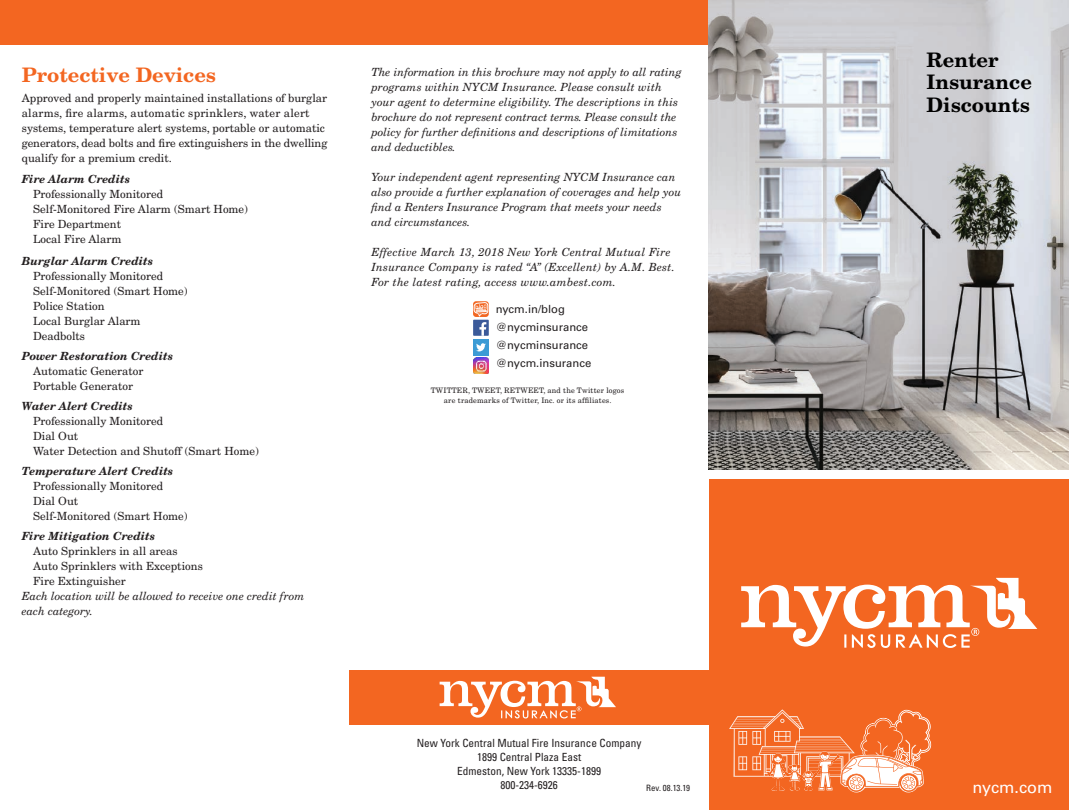
<style>
.page{position:relative;width:1069px;height:810px;background:#fff}
.page>*{position:absolute;margin:0;border:0;box-sizing:border-box;transform-origin:0 0}
.t1{font:700 20px/22.5px "New Century Schlbk LT Std";color:#010101}
.t2{font:700 20px "New Century Schlbk LT Std";color:#f36621}
.t3{font:16.25px "Univers LT Std";color:#fff}
.t4{font:11.25px/15px "New Century Schlbk LT Std";color:#231f20}
.t5{font:italic 11.25px/15px "New Century Schlbk LT Std";color:#231f20}
.t6{font:italic 11.25px/15px "New Century Schlbk LT Std";letter-spacing:.02em;color:#231f20}
.t7{font:italic 700 11.25px "New Century Schlbk LT Std";color:#231f20}
.t8{font:condensed 11.25px "Univers LT Std";color:#231f20}
.t9{font:11.25px "Univers LT Std";color:#231f20}
.t10{font:11.25px "New Century Schlbk LT Std";letter-spacing:.02em;color:#231f20}
.t11{font:condensed 8.75px "Univers LT Std";color:#231f20}
.t12{font:7.5px/10px "New Century Schlbk LT Std";letter-spacing:.02em;color:#231f20;text-align:center}
</style>
<div class="page">
<svg style="left:473px;top:301px;width:16px;height:16px"></svg>
<svg style="left:474px;top:302px;width:14px;height:14px"></svg>
<div style="left:473px;top:320px;width:16px;height:16px;background:#3b5a9a"></div>
<svg style="left:479px;top:322px;width:7px;height:14px"></svg>
<div style="left:473px;top:339px;width:16px;height:16px;background:#3c9bd5"></div>
<svg style="left:476px;top:343px;width:10px;height:8px"></svg>
<img style="left:473px;top:358px;width:16px;height:16px">
<div style="left:349px;top:670px;width:366px;height:55px;background:#f36621"></div>
<div style="left:0;top:0;width:1069px;height:45px;background:#f36621"></div>
<svg style="left:440px;top:677px;width:176px;height:41px"></svg>
<img style="left:709px;top:0;width:360px;height:470px">
<div style="left:709px;top:479px;width:360px;height:331px;background:#f36621"></div>
<svg style="left:741px;top:578px;width:296px;height:70px"></svg>
<svg style="left:729px;top:709px;width:202px;height:84px"></svg>
<p class="t2" style="left:22px;top:62px;width:195px">Protective Devices</p>
<p class="t4" style="left:22px;top:91px;width:307px">Approved and properly maintained installations of burglar</p>
<p class="t10" style="left:22px;top:106px;width:289px">alarms, fire alarms, automatic sprinklers, water alert</p>
<p class="t4" style="left:22px;top:121px;width:305px">systems, temperature alert systems, portable or automatic</p>
<p class="t4" style="left:22px;top:136px;width:307px">generators, dead bolts and fire extinguishers in the dwelling</p>
<p class="t4" style="left:22px;top:151px;width:152px">qualify for a premium credit.</p>
<p class="t7" style="left:22px;top:172px;width:110px">Fire Alarm Credits</p>
<p class="t4" style="left:33px;top:187px;width:132px">Professionally Monitored</p>
<p class="t4" style="left:33px;top:202px;width:216px">Self-Monitored Fire Alarm (Smart Home)</p>
<p class="t4" style="left:33px;top:217px;width:90px">Fire Department</p>
<p class="t4" style="left:33px;top:232px;width:90px">Local Fire Alarm</p>
<p class="t7" style="left:22px;top:254px;width:133px">Burglar Alarm Credits</p>
<p class="t4" style="left:33px;top:268px;width:132px">Professionally Monitored</p>
<p class="t4" style="left:33px;top:283px;width:156px">Self-Monitored (Smart Home)</p>
<p class="t4" style="left:33px;top:298px;width:73px">Police Station</p>
<p class="t4" style="left:33px;top:313px;width:109px">Local Burglar Alarm</p>
<p class="t4" style="left:33px;top:328px;width:54px">Deadbolts</p>
<p class="t7" style="left:22px;top:349px;width:153px">Power Restoration Credits</p>
<p class="t4" style="left:33px;top:363px;width:112px">Automatic Generator</p>
<p class="t4" style="left:33px;top:378px;width:102px">Portable Generator</p>
<p class="t7" style="left:22px;top:399px;width:113px">Water Alert Credits</p>
<p class="t4" style="left:33px;top:413px;width:132px">Professionally Monitored</p>
<p class="t4" style="left:33px;top:428px;width:47px">Dial Out</p>
<p class="t4" style="left:33px;top:443px;width:227px">Water Detection and Shutoff (Smart Home)</p>
<p class="t7" style="left:22px;top:464px;width:153px">Temperature Alert Credits</p>
<p class="t4" style="left:33px;top:478px;width:132px">Professionally Monitored</p>
<p class="t4" style="left:33px;top:493px;width:156px">Dial Out<br>Self-Monitored (Smart Home)</p>
<p class="t7" style="left:22px;top:529px;width:135px">Fire Mitigation Credits</p>
<p class="t4" style="left:33px;top:543px;width:146px">Auto Sprinklers in all areas</p>
<p class="t4" style="left:33px;top:558px;width:171px">Auto Sprinklers with Exceptions</p>
<p class="t4" style="left:33px;top:573px;width:94px">Fire Extinguisher</p>
<p class="t5" style="left:22px;top:588px;width:284px">Each location will be allowed to receive one credit from each category.</p>
<p class="t5" style="left:371px;top:64px;width:312px">The information in this brochure may not apply to all rating programs within NYCM Insurance. Please consult with your agent to determine eligibility. The descriptions in this brochure do not represent contract terms. Please consult the policy for further definitions and descriptions of limitations and deductibles.</p>
<p class="t5" style="left:371px;top:169px;width:306px">Your independent agent representing NYCM Insurance can</p>
<p class="t5" style="left:371px;top:184px;width:311px">also provide a further explanation of coverages and help you</p>
<p class="t5" style="left:371px;top:199px;width:292px">find a Renters Insurance Program that meets your needs and circumstances.</p>
<p class="t6" style="left:371px;top:244px;width:305px">Effective March 13, 2018 New York Central Mutual Fire<br>Insurance Company is rated “A” (Excellent) by A.M. Best.<br>For the latest rating, access www.ambest.com.</p>
<p class="t9" style="left:496px;top:302px;width:71px">nycm.in/blog</p>
<p class="t9" style="left:496px;top:320px;width:94px">@nycminsurance</p>
<p class="t9" style="left:496px;top:339px;width:94px">@nycminsurance</p>
<p class="t9" style="left:496px;top:357px;width:97px">@nycm.insurance</p>
<p class="t12" style="left:431px;top:385px;width:195px">TWITTER, TWEET, RETWEET, and the Twitter logos are trademarks of Twitter, Inc. or its affiliates.</p>
<p class="t8" style="left:417px;top:736px;width:226px">New York Central Mutual Fire Insurance Company</p>
<p class="t8" style="left:477px;top:750px;width:105px">1899 Central Plaza East</p>
<p class="t8" style="left:457px;top:764px;width:145px">Edmeston, New York 13335-1899</p>
<p class="t8" style="left:500px;top:778px;width:59px">800-234-6926</p>
<p class="t11" style="left:646px;top:782px;width:45px">Rev. 08.13.19</p>
<p class="t1" style="left:926px;top:48px;width:107px">Renter<br>Insurance<br>Discounts</p>
<p class="t3" style="left:972px;top:777px;width:82px">nycm.com</p>
</div>
